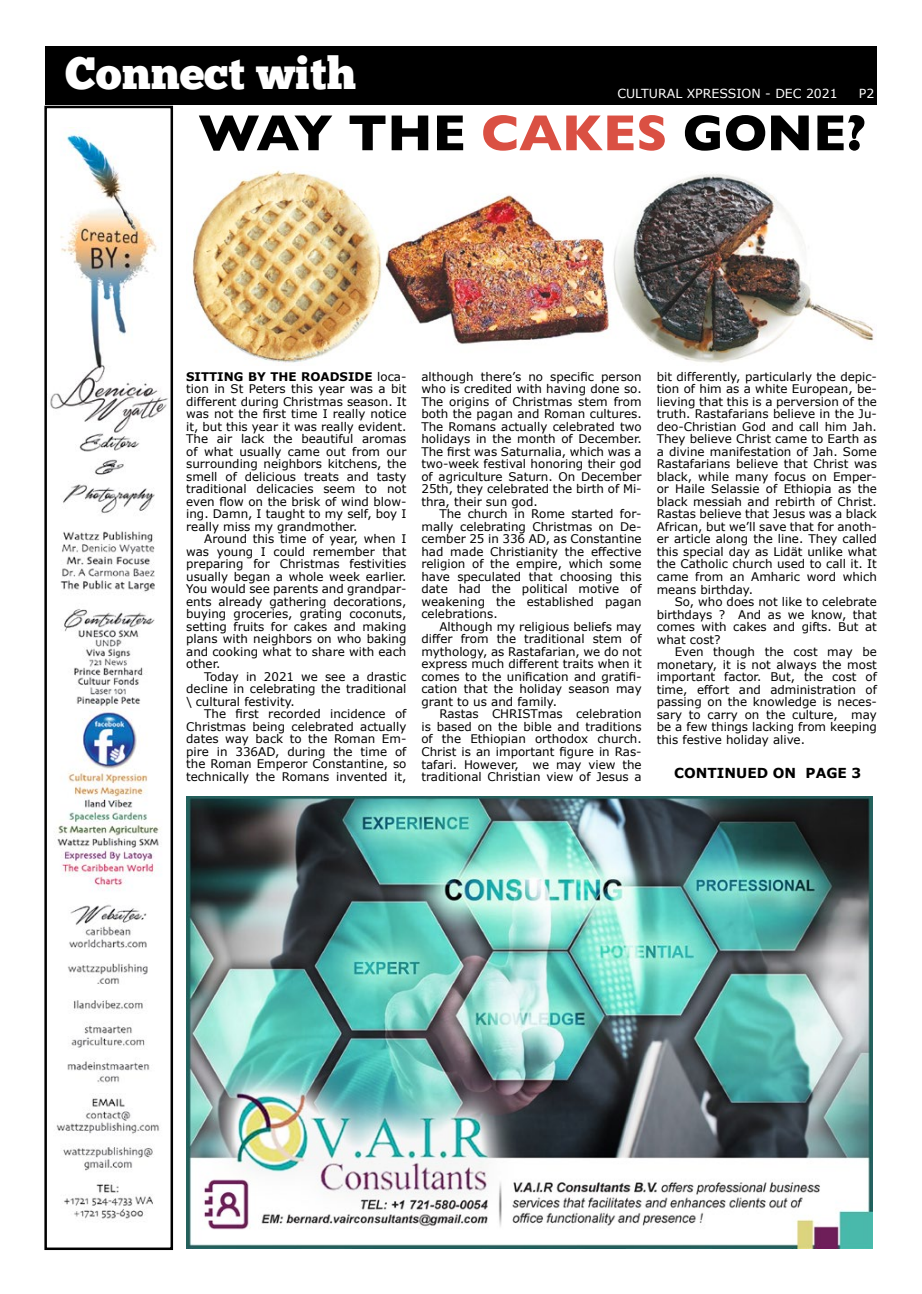
<style>
.page{position:relative;width:922px;height:1294px;background:#fff}
.page>*{position:absolute;margin:0;border:0;box-sizing:border-box;transform-origin:0 0}
.t1{font:700 51.25px "Gill Sans";color:#000}
.t2{font:45px "Chunk Five Ex";color:#fff}
.t3{font:700 13.75px "Verdana";color:#000}
.t4{font:12.5px "Verdana";color:#fff}
.t5{font:11.88px/12.5px "Verdana";color:#000;text-align:justify}
.s1{color:#da5043}
.s2{font-weight:700}
</style>
<div class="page">
<div style="left:45px;top:46px;width:831px;height:58px;background:#000"></div>
<img style="left:50px;top:130px;width:118px;height:1089px">
<div style="left:44px;top:106px;width:129px;height:1143px;border:2px solid #000"></div>
<img style="left:186px;top:796px;width:686px;height:452px">
<img style="left:192px;top:170px;width:682px;height:193px">
<h2 class="t2" style="left:65px;top:39px;width:292px">Connect with</h2>
<p class="t4" style="left:617px;top:85px;width:222px">cultural xpression - dec 2021</p>
<p class="t4" style="left:858px;top:85px;width:17px">P2</p>
<h1 class="t1" style="left:198px;top:92px;width:669px">WAY THE <span class="s1">CAKES</span> GONE?</h1>
<p class="t5" style="left:186px;top:370px;width:222px"><span class="s2">SITTING BY THE ROADSIDE</span> loca&shy;tion in St Peters this year was a bit different during Christmas season. It was not the first time I really notice it, but this year it was really evident.<br>The air lack the beautiful aromas of what usually came out from our surrounding neighbors kitchens, the smell of delicious treats and tasty traditional delicacies seem to not even flow on the brisk of wind blow&shy;ing. Damn, I taught to my self, boy I really miss my grandmother.</p>
<p class="t5" style="left:186px;top:533px;width:222px;text-indent:18px">Around this time of year, when I was young I could remember that preparing for Christmas festivities usually began a whole week earlier.<br>You would see parents and grandpar&shy;ents already gathering decorations, buying groceries, grating coconuts, setting fruits for cakes and making plans with neighbors on who baking and cooking what to share with each other.</p>
<p class="t5" style="left:186px;top:670px;width:222px;text-indent:18px">Today in 2021 we see a drastic decline in celebrating the traditional \ cultural festivity.</p>
<p class="t5" style="left:186px;top:708px;width:222px;text-indent:18px">The first recorded incidence of Christmas being celebrated actually dates way back to the Roman Em&shy;pire in 336AD, during the time of the Roman Emperor Constantine, so technically the Romans invented it,</p>
<p class="t5" style="left:421px;top:370px;width:222px">although there’s no specific person who is credited with having done so.<br>The origins of Christmas stem from both the pagan and Roman cultures.<br>The Romans actually celebrated two holidays in the month of December.<br>The first was Saturnalia, which was a two-week festival honoring their god of agriculture Saturn. On December 25th, they celebrated the birth of Mi&shy;thra, their sun god.</p>
<p class="t5" style="left:421px;top:508px;width:222px;text-indent:18px">The church in Rome started for&shy;mally celebrating Christmas on De&shy;cember 25 in 336 AD, as Constantine had made Christianity the effective religion of the empire, which some have speculated that choosing this date had the political motive of weakening the established pagan celebrations.</p>
<p class="t5" style="left:421px;top:620px;width:222px;text-indent:18px">Although my religious beliefs may differ from the traditional stem of mythology, as Rastafarian, we do not express much different traits when it comes to the unification and gratifi&shy;cation that the holiday season may grant to us and family.</p>
<p class="t5" style="left:421px;top:708px;width:222px;text-indent:18px">Rastas CHRISTmas celebration is based on the bible and traditions of the Ethiopian orthodox church.<br>Christ is an important figure in Ras&shy;tafari. However, we may view the traditional Christian view of Jesus a</p>
<p class="t5" style="left:656px;top:370px;width:222px">bit differently, particularly the depic&shy;tion of him as a white European, be&shy;lieving that this is a perversion of the truth. Rastafarians believe in the Ju&shy;deo-Christian God and call him Jah.<br>They believe Christ came to Earth as a divine manifestation of Jah. Some Rastafarians believe that Christ was black, while many focus on Emper&shy;or Haile Selassie of Ethiopia as the black messiah and rebirth of Christ.<br>Rastas believe that Jesus was a black African, but we’ll save that for anoth&shy;er article along the line. They called this special day as Lidät unlike what the Catholic church used to call it. It came from an Amharic word which means birthday.</p>
<p class="t5" style="left:656px;top:595px;width:222px;text-indent:18px">So, who does not like to celebrate birthdays ? And as we know, that comes with cakes and gifts. But at what cost?</p>
<p class="t5" style="left:656px;top:645px;width:222px;text-indent:18px">Even though the cost may be monetary, it is not always the most important factor. But, the cost of time, effort and administration of passing on the knowledge is neces&shy;sary to carry on the culture, may be a few things lacking from keeping this festive holiday alive.</p>
<p class="t3" style="left:674px;top:764px;width:188px">CONTINUED ON PAGE 3</p>
</div>
